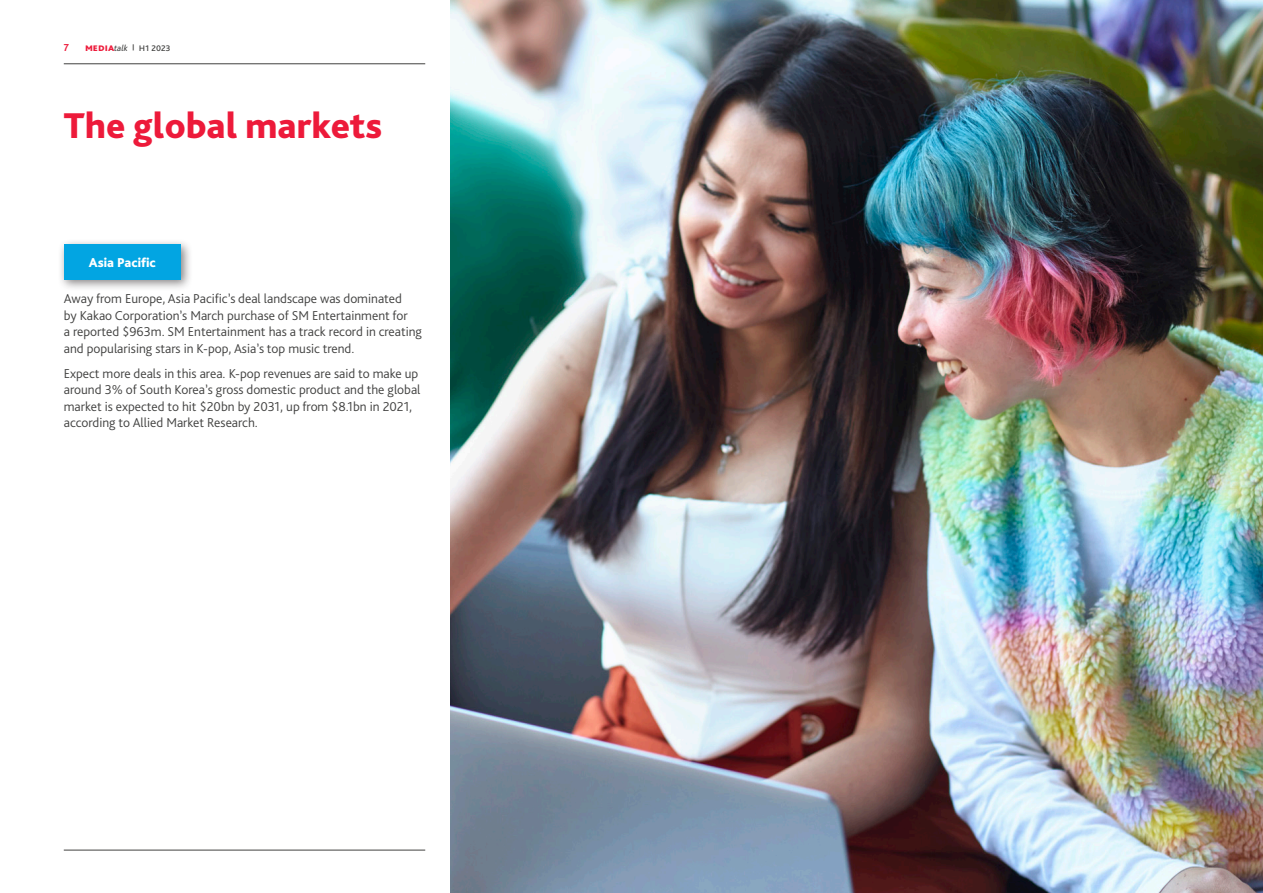
<style>
.page{position:relative;width:1263px;height:893px;background:#fff}
.page>*{position:absolute;margin:0;border:0;box-sizing:border-box;transform-origin:0 0}
.Main_Page_Headline{font:800 37.5px "Bliss Pro";color:#ed1a3a}
.Body_Text{font:300 13.5px/16.5px "Bliss Pro";color:#414140}
.Body_Text-2{font:800 13.5px "Bliss Pro";color:#fff}
.Running_header{font:10.5px "Bliss Pro";color:#414140}
.Page_Header{font:700 10.5px "Bliss Pro";color:#ed1a3a}
.s1{font-weight:800;color:#ed1a3a}
.s2{font-style:italic;font-size:9px}
.s3{font-weight:800;font-size:6px}
</style>
<div class="page">
<hr style="left:64px;top:63px;width:361px;height:1px;background:#414140">
<hr style="left:64px;top:850px;width:361px;height:1px;background:#414140">
<div style="left:58px;top:239px;width:135px;height:53px;background:#231f20;opacity:.55"></div>
<div style="left:64px;top:244px;width:117px;height:36px;background:#02a5e2"></div>
<img style="left:451px;top:0;width:812px;height:893px">
<p class="Page_Header" style="left:64px;top:40px;width:7px">7</p>
<p class="Running_header" style="left:85px;top:40px;width:87px"><span class="s1">media</span><span class="s2">talk</span> <span class="s3">|</span> H1 2023</p>
<p class="Main_Page_Headline" style="left:64px;top:103px;width:320px">The global markets</p>
<p class="Body_Text-2" style="left:89px;top:254px;width:68px">Asia Pacific</p>
<p class="Body_Text" style="left:64px;top:290px;width:360px">Away from Europe, Asia Pacific’s deal landscape was dominated<br>by Kakao Corporation’s March purchase of SM Entertainment for<br>a reported $963m. SM Entertainment has a track record in creating and popularising stars in K-pop, Asia’s top music trend.</p>
<p class="Body_Text" style="left:64px;top:365px;width:358px">Expect more deals in this area. K-pop revenues are said to make up around 3% of South Korea’s gross domestic product and the global market is expected to hit $20bn by 2031, up from $8.1bn in 2021, according to Allied Market Research.</p>
</div>
